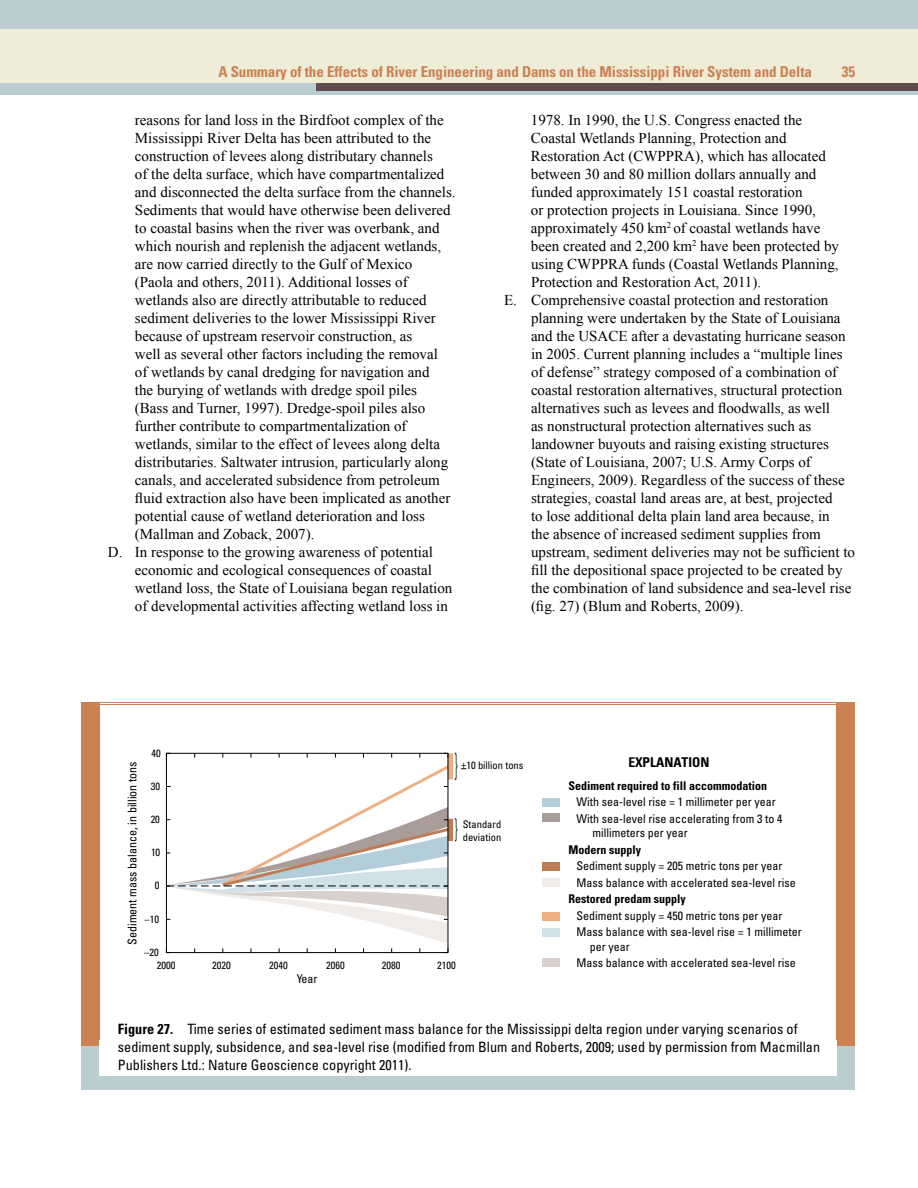
<style>
.page{position:relative;width:918px;height:1188px;background:#fff}
.page>*{position:absolute;margin:0;border:0;box-sizing:border-box;transform-origin:0 0}
.t1{font:300 condensed 31.5px "Univers";color:#000;scale:.33 1}
.t2{font:300 condensed 26.85px "Univers";color:#000;scale:.39 1}
.t3{font:15px "Times New Roman";color:#000}
.t4{font:700 condensed 15px "Univers";letter-spacing:-.005em;color:#cc8153}
.t5{font:condensed 14.25px/18px "Univers";color:#000}
.t6{font:700 condensed 13.5px "Univers";color:#000}
.t7{font:condensed 12px/16.5px "Univers";color:#000}
.t8{font:700 condensed 12px "Univers";color:#000}
.t9{font:condensed 10.5px/12.6px "Univers";color:#000}
.s1{font-weight:700}
</style>
<div class="page">
<div style="left:0;top:0;width:918px;height:95px;background:#baced2"></div>
<div style="left:317px;top:72px;width:601px;height:18px;background:#5e4c4e"></div>
<div style="left:0;top:29px;width:918px;height:54px;background:#efecd7"></div>
<svg style="left:166px;top:753px;width:287px;height:200px"></svg>
<svg style="left:543px;top:806px;width:17px;height:1px"></svg>
<div style="left:542px;top:863px;width:18px;height:8px;background:#bf7c52"></div>
<div style="left:542px;top:878px;width:18px;height:9px;background:#efecea"></div>
<div style="left:542px;top:798px;width:18px;height:8px;background:#b3cdd9"></div>
<div style="left:542px;top:814px;width:18px;height:8px;background:#aa9c99"></div>
<div style="left:542px;top:913px;width:18px;height:8px;background:#efaf80"></div>
<div style="left:542px;top:928px;width:18px;height:9px;background:#d0e1e9"></div>
<div style="left:542px;top:959px;width:18px;height:8px;background:#d7d0cd"></div>
<div style="left:81px;top:702px;width:18px;height:362px;background:#cc8153"></div>
<div style="left:837px;top:702px;width:18px;height:345px;background:#cc8153"></div>
<div style="left:81px;top:1047px;width:774px;height:43px;background:#baced2"></div>
<div style="left:99px;top:1040px;width:738px;height:36px;background:#fff"></div>
<hr style="left:81px;top:702px;width:772px;height:1px;background:#cc8153">
<hr style="left:81px;top:704px;width:772px;height:1px;background:#cc8153">
<p class="t4" style="left:218px;top:62px;width:595px">A Summary of the Effects of River Engineering and Dams on the Mississippi River System and Delta</p>
<p class="t4" style="left:842px;top:62px;width:15px">35</p>
<p class="t3" style="left:135px;top:110px;width:310px">reasons for land loss in the Birdfoot complex of the</p>
<p class="t3" style="left:135px;top:128px;width:298px">Mississippi River Delta has been attributed to the</p>
<p class="t3" style="left:135px;top:146px;width:299px">construction of levees along distributary channels</p>
<p class="t3" style="left:135px;top:164px;width:311px">of the delta surface, which have compartmentalized</p>
<p class="t3" style="left:135px;top:182px;width:322px">and disconnected the delta surface from the channels.</p>
<p class="t3" style="left:135px;top:200px;width:317px">Sediments that would have otherwise been delivered</p>
<p class="t3" style="left:135px;top:218px;width:306px">to coastal basins when the river was overbank, and</p>
<p class="t3" style="left:135px;top:236px;width:308px">which nourish and replenish the adjacent wetlands,</p>
<p class="t3" style="left:135px;top:254px;width:279px">are now carried directly to the Gulf of Mexico</p>
<p class="t3" style="left:135px;top:272px;width:274px">(Paola and others, 2011). Additional losses of</p>
<p class="t3" style="left:135px;top:290px;width:293px">wetlands also are directly attributable to reduced</p>
<p class="t3" style="left:135px;top:308px;width:302px">sediment deliveries to the lower Mississippi River</p>
<p class="t3" style="left:135px;top:326px;width:279px">because of upstream reservoir construction, as</p>
<p class="t3" style="left:135px;top:344px;width:304px">well as several other factors including the removal</p>
<p class="t3" style="left:135px;top:362px;width:296px">of wetlands by canal dredging for navigation and</p>
<p class="t3" style="left:135px;top:380px;width:284px">the burying of wetlands with dredge spoil piles</p>
<p class="t3" style="left:135px;top:398px;width:292px">(Bass and Turner, 1997). Dredge-spoil piles also</p>
<p class="t3" style="left:135px;top:416px;width:273px">further contribute to compartmentalization of</p>
<p class="t3" style="left:135px;top:434px;width:307px">wetlands, similar to the effect of levees along delta</p>
<p class="t3" style="left:135px;top:452px;width:315px">distributaries. Saltwater intrusion, particularly along</p>
<p class="t3" style="left:135px;top:470px;width:306px">canals, and accelerated subsidence from petroleum</p>
<p class="t3" style="left:135px;top:488px;width:317px">fluid extraction also have been implicated as another</p>
<p class="t3" style="left:135px;top:506px;width:291px">potential cause of wetland deterioration and loss</p>
<p class="t3" style="left:135px;top:524px;width:181px">(Mallman and Zoback, 2007).</p>
<p class="t3" style="left:108px;top:542px;width:326px">D. In response to the growing awareness of potential</p>
<p class="t3" style="left:135px;top:560px;width:299px">economic and ecological consequences of coastal</p>
<p class="t3" style="left:135px;top:578px;width:319px">wetland loss, the State of Louisiana began regulation</p>
<p class="t3" style="left:135px;top:596px;width:314px">of developmental activities affecting wetland loss in</p>
<p class="t3" style="left:531px;top:110px;width:273px">1978. In 1990, the U.S. Congress enacted the</p>
<p class="t3" style="left:531px;top:128px;width:257px">Coastal Wetlands Planning, Protection and</p>
<p class="t3" style="left:531px;top:146px;width:296px">Restoration Act (CWPPRA), which has allocated</p>
<p class="t3" style="left:531px;top:164px;width:287px">between 30 and 80 million dollars annually and</p>
<p class="t3" style="left:531px;top:182px;width:273px">funded approximately 151 coastal restoration</p>
<p class="t3" style="left:531px;top:200px;width:286px">or protection projects in Louisiana. Since 1990,</p>
<p class="t3" style="left:531px;top:218px;width:291px">approximately 450 km<sup>2</sup> of coastal wetlands have</p>
<p class="t3" style="left:531px;top:236px;width:310px">been created and 2,200 km<sup>2</sup> have been protected by</p>
<p class="t3" style="left:531px;top:254px;width:309px">using CWPPRA funds (Coastal Wetlands Planning,</p>
<p class="t3" style="left:531px;top:272px;width:232px">Protection and Restoration Act, 2011).</p>
<p class="t3" style="left:504px;top:290px;width:326px">E. Comprehensive coastal protection and restoration</p>
<p class="t3" style="left:531px;top:308px;width:311px">planning were undertaken by the State of Louisiana</p>
<p class="t3" style="left:531px;top:326px;width:316px">and the USACE after a devastating hurricane season</p>
<p class="t3" style="left:531px;top:344px;width:313px">in 2005. Current planning includes a “multiple lines</p>
<p class="t3" style="left:531px;top:362px;width:308px">of defense” strategy composed of a combination of</p>
<p class="t3" style="left:531px;top:380px;width:313px">coastal restoration alternatives, structural protection</p>
<p class="t3" style="left:531px;top:398px;width:301px">alternatives such as levees and floodwalls, as well</p>
<p class="t3" style="left:531px;top:416px;width:282px">as nonstructural protection alternatives such as</p>
<p class="t3" style="left:531px;top:434px;width:299px">landowner buyouts and raising existing structures</p>
<p class="t3" style="left:531px;top:452px;width:281px">(State of Louisiana, 2007; U.S. Army Corps of</p>
<p class="t3" style="left:531px;top:470px;width:315px">Engineers, 2009). Regardless of the success of these</p>
<p class="t3" style="left:531px;top:488px;width:303px">strategies, coastal land areas are, at best, projected</p>
<p class="t3" style="left:531px;top:506px;width:300px">to lose additional delta plain land area because, in</p>
<p class="t3" style="left:531px;top:524px;width:291px">the absence of increased sediment supplies from</p>
<p class="t3" style="left:531px;top:542px;width:326px">upstream, sediment deliveries may not be sufficient to</p>
<p class="t3" style="left:531px;top:560px;width:313px">fill the depositional space projected to be created by</p>
<p class="t3" style="left:531px;top:578px;width:322px">the combination of land subsidence and sea-level rise</p>
<p class="t3" style="left:531px;top:596px;width:214px">(fig. 27) (Blum and Roberts, 2009).</p>
<p class="t9" style="left:152px;top:747px;width:11px">40</p>
<p class="t7" style="left:124px;top:945px;width:185px;rotate:-90deg">Sediment mass balance, in billion tons</p>
<p class="t9" style="left:151px;top:780px;width:11px">30</p>
<p class="t9" style="left:151px;top:813px;width:11px">20</p>
<p class="t9" style="left:151px;top:846px;width:11px">10</p>
<p class="t9" style="left:155px;top:879px;width:6px">0</p>
<p class="t9" style="left:144px;top:912px;width:16px">–10</p>
<p class="t9" style="left:144px;top:946px;width:16px">–20</p>
<h1 class="t1" style="left:454px;top:746px;width:13px">}</h1>
<h2 class="t2" style="left:454px;top:812px;width:11px">}</h2>
<p class="t9" style="left:461px;top:759px;width:64px">+10 billion tons</p>
<p class="t9" style="left:463px;top:818px;width:40px">Standard deviation</p>
<p class="t9" style="left:157px;top:959px;width:20px">2000</p>
<p class="t9" style="left:212px;top:959px;width:20px">2020</p>
<p class="t9" style="left:269px;top:959px;width:20px">2040</p>
<p class="t9" style="left:326px;top:959px;width:20px">2060</p>
<p class="t9" style="left:382px;top:959px;width:20px">2080</p>
<p class="t9" style="left:437px;top:959px;width:20px">2100</p>
<p class="t7" style="left:297px;top:970px;width:22px">Year</p>
<p class="t6" style="left:628px;top:754px;width:83px">EXPLANATION</p>
<p class="t8" style="left:569px;top:778px;width:200px">Sediment required to fill accommodation</p>
<p class="t7" style="left:577px;top:794px;width:207px">With sea-level rise = 1 millimeter per year<br>With sea-level rise accelerating from 3 to 4</p>
<p class="t7" style="left:593px;top:825px;width:97px">millimeters per year</p>
<p class="t8" style="left:569px;top:842px;width:74px">Modern supply</p>
<p class="t7" style="left:577px;top:858px;width:221px">Sediment supply = 205 metric tons per year<br>Mass balance with accelerated sea-level rise</p>
<p class="t8" style="left:569px;top:892px;width:119px">Restored predam supply</p>
<p class="t7" style="left:577px;top:907px;width:227px">Sediment supply = 450 metric tons per year<br>Mass balance with sea-level rise = 1 millimeter</p>
<p class="t7" style="left:577px;top:938px;width:221px;text-indent:13px">per year<br>Mass balance with accelerated sea-level rise</p>
<p class="t5" style="left:118px;top:1020px;width:704px"><span class="s1">Figure 27.</span> Time series of estimated sediment mass balance for the Mississippi delta region under varying scenarios of sediment supply, subsidence, and sea-level rise (modified from Blum and Roberts, 2009; used by permission from Macmillan<br>Publishers Ltd.: Nature Geoscience copyright 2011).</p>
</div>
